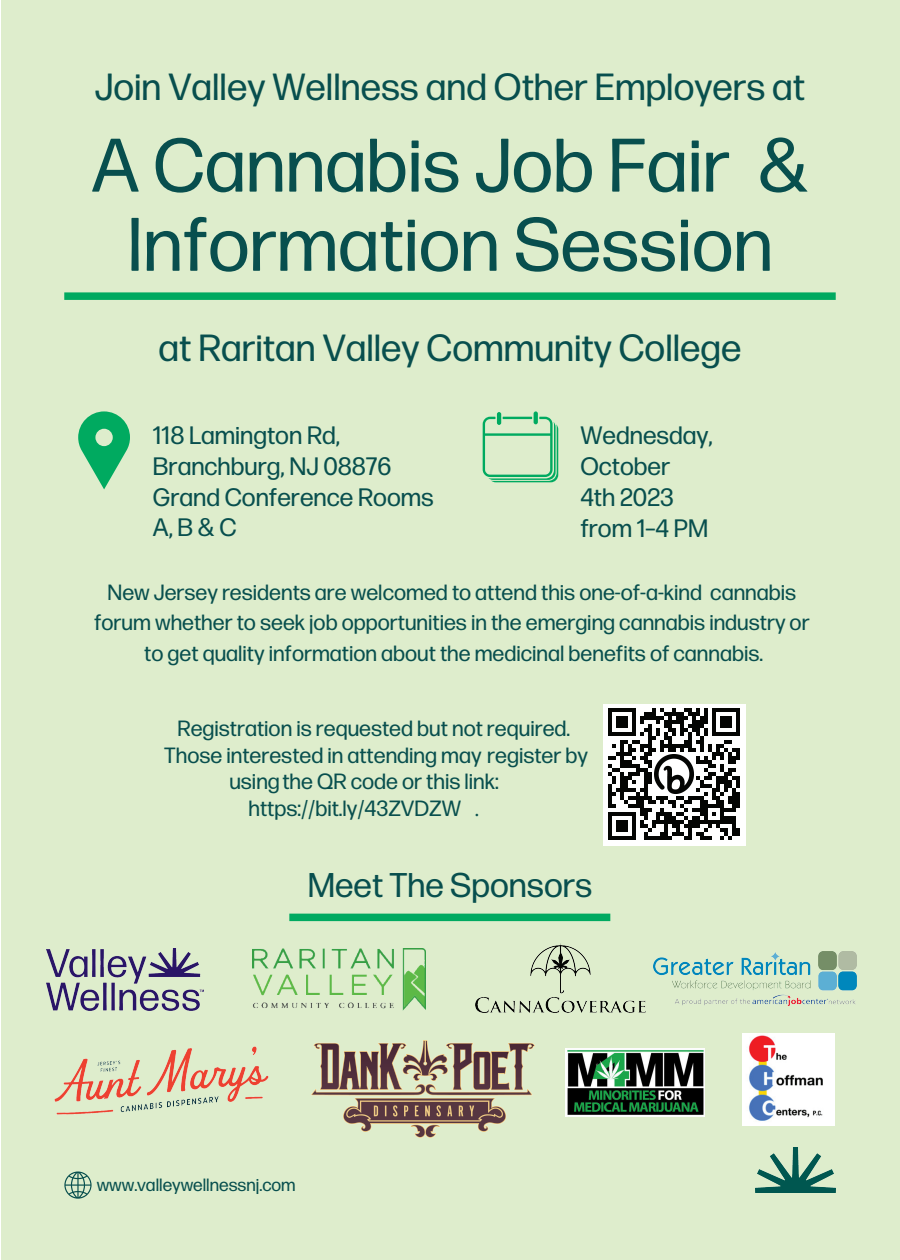
<style>
.page{position:relative;width:900px;height:1260px;background:#fff}
.page>*{position:absolute;margin:0;border:0;box-sizing:border-box;transform-origin:0 0}
.t1{font:75.5px/79.2px "Forma DJR Text";color:#084f4e;text-align:center}
.t2{font:37.75px "Forma DJR Text";color:#084f4e}
.t3{font:34.25px "Forma DJR Text";color:#084f4e}
.t4{font:25.25px/30.8px "Forma DJR Text";color:#084f4e}
.t5{font:22px/30.8px "Forma DJR Text";color:#084f4e;text-align:center}
.t6{font:17.75px "Forma DJR Text";color:#084f4e}
.s1{font-family:"Minion Pro"}
</style>
<div class="page">
<div style="left:2px;top:0;width:898px;height:1260px;background:#deedcc"></div>
<svg style="left:78px;top:411px;width:52px;height:78px"></svg>
<svg style="left:483px;top:417px;width:75px;height:65px"></svg>
<hr style="left:497px;top:412px;width:4px;height:13px;background:#00aa60;border-radius:2px">
<svg style="left:534px;top:411px;width:4px;height:13px"></svg>
<div style="left:64px;top:292px;width:772px;height:8px;background:#00a960"></div>
<div style="left:289px;top:914px;width:321px;height:7px;background:#00aa60"></div>
<img style="left:46px;top:948px;width:158px;height:62px">
<img style="left:252px;top:948px;width:173px;height:62px">
<img style="left:54px;top:1046px;width:215px;height:69px">
<img style="left:756px;top:1147px;width:80px;height:45px">
<svg style="left:64px;top:1172px;width:28px;height:27px"></svg>
<img style="left:653px;top:952px;width:204px;height:53px">
<img style="left:603px;top:705px;width:142px;height:140px">
<img style="left:476px;top:943px;width:170px;height:69px">
<img style="left:566px;top:1048px;width:138px;height:69px">
<img style="left:742px;top:1034px;width:92px;height:92px">
<img style="left:312px;top:1041px;width:222px;height:96px">
<h2 class="t2" style="left:95px;top:64px;width:712px">Join Valley Wellness and Other Employers at</h2>
<h1 class="t1" style="left:92px;top:124px;width:718px">A Cannabis Job Fair &amp;<br>Information Session</h1>
<h2 class="t2" style="left:159px;top:325px;width:584px">at Raritan Valley Community College</h2>
<p class="t4" style="left:153px;top:419px;width:283px">118 Lamington Rd,<br>Branchburg, NJ 08876<br>Grand Conference Rooms<br>A, B &amp; C</p>
<p class="t4" style="left:580px;top:419px;width:134px">Wednesday,<br>October<br>4th 2023 from 1–4 PM</p>
<p class="t5" style="left:94px;top:576px;width:717px">New Jersey residents are welcomed to attend this one-of-a-kind cannabis forum whether to seek job opportunities in the emerging cannabis industry or to get quality information about the medicinal benefits of cannabis.</p>
<p class="t5" style="left:177px;top:713px;width:394px">Registration is requested but not required.</p>
<p class="t5" style="left:164px;top:739px;width:425px">Those interested in attending may register by</p>
<p class="t5" style="left:229px;top:766px;width:271px">using the QR code or this link:</p>
<p class="t5" style="left:248px;top:792px;width:232px">https://bit.ly/43ZVDZW <span class="s1">.</span></p>
<h3 class="t3" style="left:308px;top:864px;width:286px">Meet The Sponsors</h3>
<p class="t6" style="left:97px;top:1174px;width:201px">www.valleywellnessnj.com</p>
</div>
